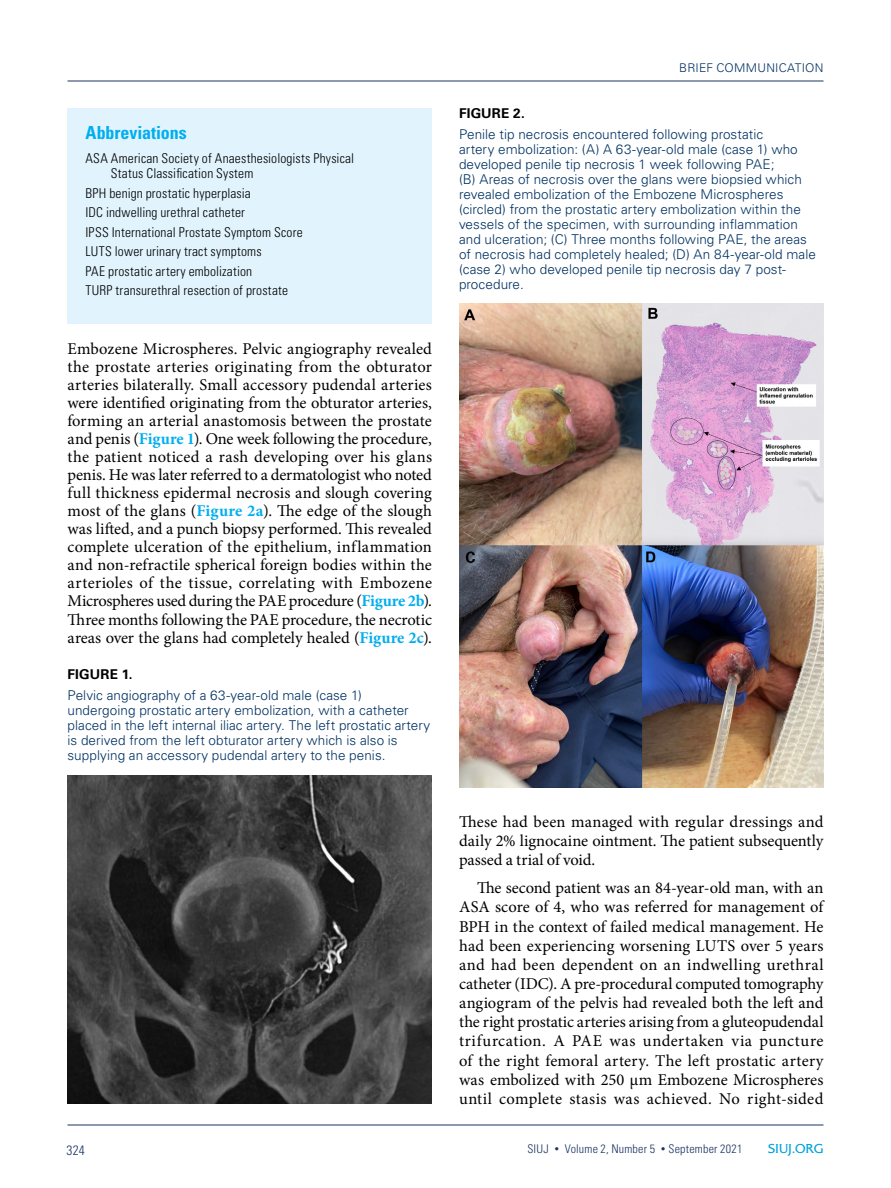
<style>
.page{position:relative;width:891px;height:1188px;background:#fff}
.page>*{position:absolute;margin:0;border:0;box-sizing:border-box;transform-origin:0 0}
.t1{font:700 condensed 18px "Univers LT Std";letter-spacing:-.005em;color:#00aeef}
.t2{font:16.5px/18px "Minion Pro";color:#000;text-align:justify}
.t3{font:300 13.5px/15px "Univers LT Std";letter-spacing:.005em;color:#003162}
.t4{font:300 condensed 13.5px/19.5px "Univers LT Std";letter-spacing:.015em;color:#000}
.t5{font:700 13.5px "Univers LT Std";letter-spacing:.015em;color:#000}
.t6{font:500 13.5px "Alexon RR";letter-spacing:.015em;color:#009fdb}
.t7{font:300 condensed 13.5px "Univers LT Std";color:#1b3461}
.t8{font:300 condensed 12px "Univers LT Std";letter-spacing:.015em;color:#1b3461}
.t9{font:300 12px "Univers LT Std";letter-spacing:.02em;color:#003162}
.s1{font-weight:700;color:#00aeef}
.s2{font-size:9px}
</style>
<div class="page">
<div style="left:68px;top:108px;width:364px;height:216px;background:#e1f4fd"></div>
<img style="left:68px;top:775px;width:364px;height:329px">
<img style="left:459px;top:304px;width:365px;height:484px">
<hr style="left:68px;top:1125px;width:756px;height:1px;background:#1b3461">
<hr style="left:68px;top:81px;width:756px;height:1px;background:#1b3461">
<p class="t1" style="left:86px;top:122px;width:103px">Abbreviations</p>
<p class="t4" style="left:111px;top:151px;width:245px;line-height:15px;text-indent:-25px">ASA American Society of Anaesthesiologists Physical<br>Status Classification System</p>
<p class="t4" style="left:86px;top:183px;width:219px">BPH benign prostatic hyperplasia<br>IDC indwelling urethral catheter<br>IPSS International Prostate Symptom Score LUTS lower urinary tract symptoms<br>PAE prostatic artery embolization<br>TURP transurethral resection of prostate</p>
<p class="t2" style="left:68px;top:340px;width:366px">Embozene Microspheres. Pelvic angiography revealed the prostate arteries originating from the obturator arteries bilaterally. Small accessory pudendal arteries were identified originating from the obturator arteries, forming an arterial anastomosis between the prostate and penis (<span class="s1">Figure 1</span>). One week following the procedure, the patient noticed a rash developing over his glans penis. He was later referred to a dermatologist who noted full thickness epidermal necrosis and slough covering most of the glans (<span class="s1">Figure 2a</span>). The edge of the slough was lifted, and a punch biopsy performed. This revealed complete ulceration of the epithelium, inflammation and non-refractile spherical foreign bodies within the arterioles of the tissue, correlating with Embozene Microspheres used during the PAE procedure (<span class="s1">Figure 2b</span>).<br>Three months following the PAE procedure, the necrotic areas over the glans had completely healed (<span class="s1">Figure 2c</span>).</p>
<p class="t5" style="left:68px;top:667px;width:67px">FIGURE 1.</p>
<p class="t3" style="left:68px;top:688px;width:364px">Pelvic angiography of a 63-year-old male (case 1) undergoing prostatic artery embolization, with a catheter placed in the left internal iliac artery. The left prostatic artery is derived from the left obturator artery which is also is supplying an accessory pudendal artery to the penis.</p>
<p class="t9" style="left:679px;top:61px;width:146px">BRIEF COMMUNICATION</p>
<p class="t5" style="left:459px;top:105px;width:67px">FIGURE 2.</p>
<p class="t3" style="left:459px;top:127px;width:358px">Penile tip necrosis encountered following prostatic<br>artery embolization: (A) A 63-year-old male (case 1) who developed penile tip necrosis 1 week following PAE;<br>(B) Areas of necrosis over the glans were biopsied which revealed embolization of the Embozene Microspheres (circled) from the prostatic artery embolization within the vessels of the specimen, with surrounding inflammation and ulceration; (C) Three months following PAE, the areas of necrosis had completely healed; (D) An 84-year-old male (case 2) who developed penile tip necrosis day 7 post&shy;procedure.</p>
<p class="t2" style="left:459px;top:812px;width:366px;line-height:19.2px">These had been managed with regular dressings and daily 2% lignocaine ointment. The patient subsequently passed a trial of void.</p>
<p class="t2" style="left:459px;top:879px;width:366px;line-height:19.2px;text-indent:18px">The second patient was an 84-year-old man, with an ASA score of 4, who was referred for management of BPH in the context of failed medical management. He had been experiencing worsening LUTS over 5 years and had been dependent on an indwelling urethral catheter (IDC). A pre-procedural computed tomography angiogram of the pelvis had revealed both the left and the right prostatic arteries arising from a gluteopudendal trifurcation. A PAE was undertaken via puncture of the right femoral artery. The left prostatic artery was embolized with 250 μm Embozene Microspheres until complete stasis was achieved. No right-sided</p>
<p class="t7" style="left:67px;top:1142px;width:20px">324</p>
<p class="t8" style="left:527px;top:1142px;width:216px">SIUJ <span class="s2">•</span> Volume 2, Number 5 <span class="s2">•</span> September 2021</p>
<p class="t6" style="left:768px;top:1141px;width:57px">SIUJ.ORG</p>
</div>
